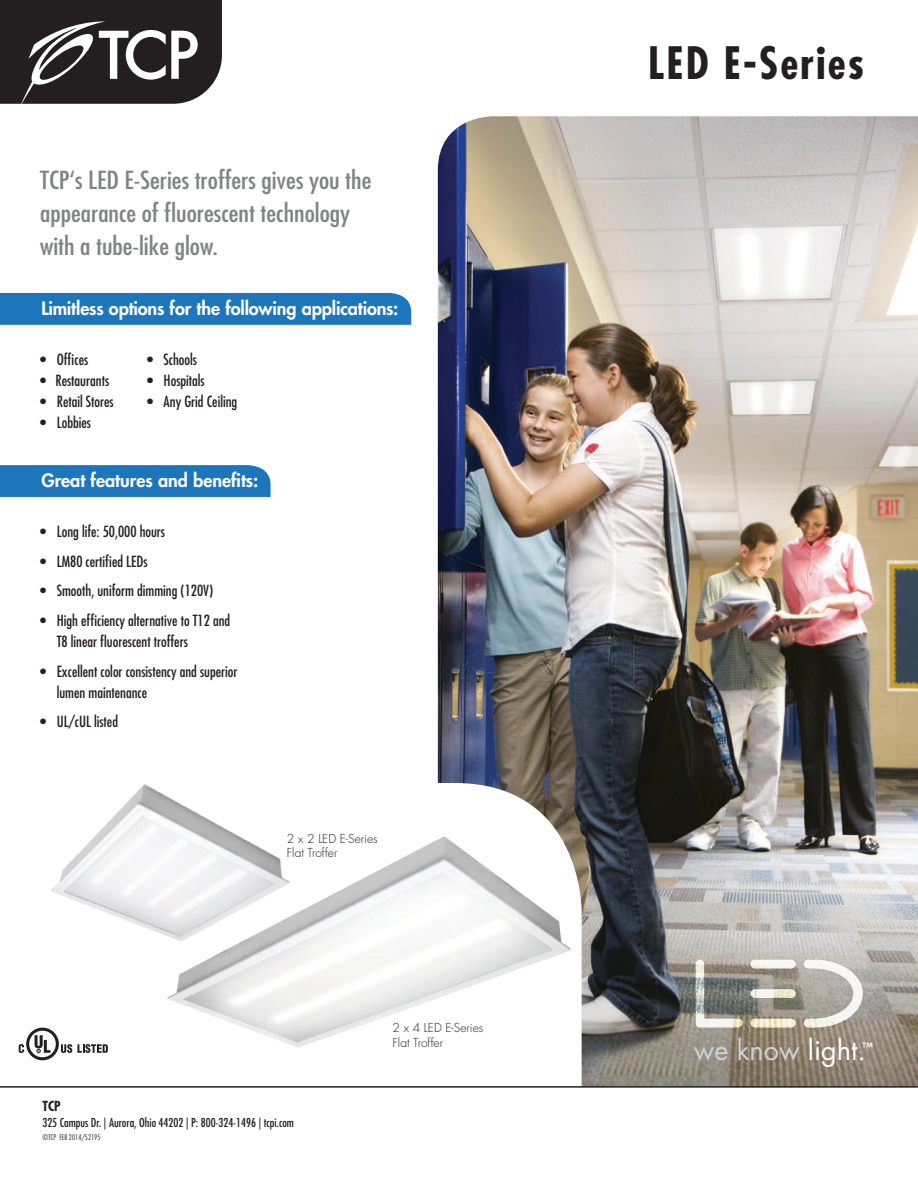
<style>
.page{position:relative;width:918px;height:1188px;background:#fff}
.page>*{position:absolute;margin:0;border:0;box-sizing:border-box;transform-origin:0 0}
.t1{font:700 condensed 43.5px "Futura Std";letter-spacing:.05em;color:#231f20}
.t2{font:27px "Futura Std";color:#d0d1d3}
.t3{font:condensed 24.3px/33px "Futura Std";color:#808285;scale:1.11 1}
.t4{font:800 18px "Futura Std";letter-spacing:-.005em;color:#fff}
.t5{font:condensed 15px/21px "Futura Std";color:#231f20}
.t6{font:700 condensed 13.5px "Futura Std";color:#231f20}
.t7{font:condensed 12px "Futura Std";color:#231f20}
.t8{font:300 12px/14.4px "Futura Std";color:#231f20}
.t9{font:800 11.1px "Futura Std";color:#fff}
.t10{font:300 condensed 7.5px "Futura Std";color:#231f20}
.s1{color:#fff}
</style>
<div class="page">
<img style="left:438px;top:116px;width:480px;height:970px">
<svg style="left:18px;top:783px;width:564px;height:278px"></svg>
<div style="left:0;top:465px;width:271px;height:32px;background:#1d76bc"></div>
<div style="left:0;top:292px;width:411px;height:33px;background:#1d76bc"></div>
<svg style="left:0;top:0;width:222px;height:104px;background:#464243"></svg>
<hr style="left:0;top:1086px;width:918px;height:2px;background:#231f20">
<svg style="left:696px;top:960px;width:47px;height:68px;background:#979891"></svg>
<svg style="left:750px;top:989px;width:46px;height:9px"></svg>
<svg style="left:750px;top:1019px;width:46px;height:9px"></svg>
<svg style="left:750px;top:960px;width:46px;height:9px"></svg>
<svg style="left:804px;top:960px;width:59px;height:68px"></svg>
<img style="left:149px;top:824px;width:439px;height:264px">
<img style="left:40px;top:783px;width:266px;height:179px">
<svg style="left:19px;top:1028px;width:89px;height:32px"></svg>
<img style="left:121px;top:1013px;width:78px;height:68px">
<h3 class="t3" style="left:40px;top:163px;width:300px">TCP‘s LED E-Series troffers gives you the appearance of fluorescent technology with a tube-like glow.</h3>
<p class="t4" style="left:41px;top:297px;width:358px">Limitless options for the following applications:</p>
<p class="t5" style="left:40px;top:349px;width:49px">• Offices</p>
<p class="t5" style="left:40px;top:370px;width:70px">• Restaurants</p>
<p class="t5" style="left:40px;top:391px;width:75px">• Retail Stores</p>
<p class="t5" style="left:40px;top:412px;width:52px">• Lobbies</p>
<p class="t5" style="left:147px;top:349px;width:51px">• Schools</p>
<p class="t5" style="left:147px;top:370px;width:59px">• Hospitals</p>
<p class="t5" style="left:147px;top:391px;width:92px">• Any Grid Ceiling</p>
<p class="t4" style="left:41px;top:469px;width:219px">Great features and benefits:</p>
<p class="t5" style="left:40px;top:521px;width:126px">• Long life: 50,000 hours</p>
<p class="t5" style="left:40px;top:551px;width:109px">• LM80 certified LEDs</p>
<p class="t5" style="left:40px;top:580px;width:174px">• Smooth, uniform dimming (120V)</p>
<p class="t5" style="left:57px;top:610px;width:175px;text-indent:-16px">• High efficiency alternative to T12 and<br>T8 linear fluorescent troffers</p>
<p class="t5" style="left:57px;top:660px;width:182px;text-indent:-16px">• Excellent color consistency and superior lumen maintenance</p>
<p class="t5" style="left:40px;top:711px;width:79px">• UL/cUL listed</p>
<p class="t8" style="left:287px;top:831px;width:92px">2 x 2 LED E-Series<br>Flat Troffer</p>
<p class="t6" style="left:42px;top:1097px;width:20px">TCP</p>
<p class="t7" style="left:42px;top:1116px;width:253px">325 Campus Dr. | Aurora, Ohio 44202 | P: 800-324-1496 | tcpi.com</p>
<p class="t10" style="left:42px;top:1133px;width:60px">©TCP FEB 2014/52195</p>
<p class="t8" style="left:393px;top:1021px;width:92px">2 x 4 LED E-Series<br>Flat Troffer</p>
<h1 class="t1" style="left:648px;top:36px;width:218px">LED E-Series</h1>
<h2 class="t2" style="left:694px;top:1032px;width:174px">we know <span class="s1">light.</span></h2>
<p class="t9" style="left:862px;top:1040px;width:13px">™</p>
</div>
